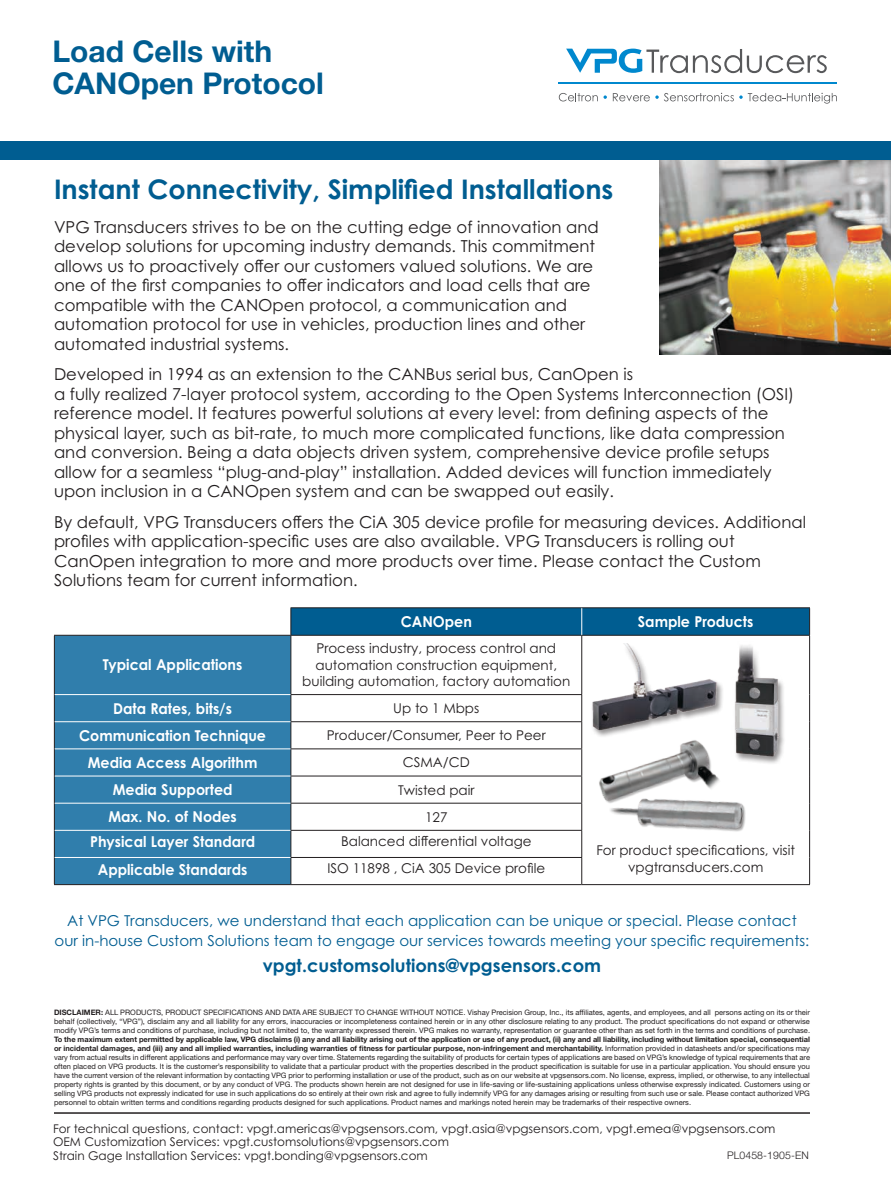
<style>
.page{position:relative;width:891px;height:1188px;background:#fff}
.page>*{position:absolute;margin:0;border:0;box-sizing:border-box;transform-origin:0 0}
.t1{font:700 30px/31.5px "Helvetica Neue LT Std";color:#005d91}
.t2{font:700 27px "Century Gothic Pro";color:#005d91}
.t3{font:700 18px "Century Gothic Pro";color:#005d91}
.t4{font:16.5px/19.5px "Century Gothic Pro";color:#231f20}
.t5{font:15px/19.5px "Century Gothic Pro";color:#005d91;text-align:center}
.t6{font:700 15px "Century Gothic Pro";color:#fff;scale:.95 1}
.t7{font:13.5px/16.5px "Century Gothic Pro";color:#231f20;text-align:center}
.t8{font:12px/13.5px "Century Gothic Pro";color:#231f20}
.t9{font:300 10.5px "Helvetica Neue LT Std";letter-spacing:.01em;color:#231f20}
.t10{font:7.5px/9px "Helvetica Neue LT Std";color:#231f20;text-align:justify}
.s1{font-weight:700}
</style>
<div class="page">
<img style="left:659px;top:160px;width:232px;height:194px">
<div style="left:0;top:141px;width:891px;height:19px;background:#005d91"></div>
<div style="left:55px;top:636px;width:236px;height:248px;background:#307eac"></div>
<hr style="left:291px;top:607px;width:291px;height:1px;background:#231f20">
<hr style="left:582px;top:607px;width:228px;height:1px;background:#231f20">
<hr style="left:54px;top:635px;width:237px;height:1px;background:#231f20">
<hr style="left:54px;top:636px;width:1px;height:59px;background:#231f20">
<hr style="left:291px;top:635px;width:291px;height:1px;background:#231f20">
<hr style="left:291px;top:636px;width:1px;height:58px;background:#231f20">
<hr style="left:582px;top:635px;width:228px;height:1px;background:#231f20">
<hr style="left:581px;top:636px;width:1px;height:58px;background:#231f20">
<hr style="left:809px;top:636px;width:1px;height:59px;background:#231f20">
<hr style="left:291px;top:694px;width:291px;height:1px;background:#231f20">
<hr style="left:291px;top:721px;width:291px;height:1px;background:#231f20">
<hr style="left:291px;top:749px;width:291px;height:1px;background:#231f20">
<hr style="left:291px;top:776px;width:291px;height:1px;background:#231f20">
<hr style="left:291px;top:803px;width:291px;height:1px;background:#231f20">
<hr style="left:291px;top:830px;width:291px;height:1px;background:#231f20">
<svg style="left:54px;top:695px;width:1px;height:189px"></svg>
<hr style="left:291px;top:857px;width:291px;height:1px;background:#231f20">
<svg style="left:291px;top:695px;width:1px;height:189px"></svg>
<svg style="left:581px;top:695px;width:1px;height:189px"></svg>
<svg style="left:809px;top:695px;width:1px;height:189px"></svg>
<hr style="left:54px;top:884px;width:237px;height:1px;background:#231f20">
<hr style="left:291px;top:884px;width:291px;height:1px;background:#231f20">
<hr style="left:582px;top:884px;width:228px;height:1px;background:#231f20">
<hr style="left:55px;top:694px;width:236px;height:1px;background:#fff">
<hr style="left:55px;top:721px;width:236px;height:1px;background:#fff">
<hr style="left:55px;top:749px;width:236px;height:1px;background:#fff">
<hr style="left:55px;top:776px;width:236px;height:1px;background:#fff">
<hr style="left:55px;top:803px;width:236px;height:1px;background:#fff">
<hr style="left:55px;top:830px;width:236px;height:1px;background:#fff">
<hr style="left:55px;top:857px;width:236px;height:1px;background:#fff">
<svg style="left:291px;top:608px;width:519px;height:27px;background:#015b8e"></svg>
<div style="left:733px;top:645px;width:53px;height:120px;background:#231f20;opacity:.5"></div>
<img style="left:733px;top:645px;width:49px;height:113px">
<div style="left:590px;top:643px;width:134px;height:96px;background:#231f20;opacity:.5"></div>
<img style="left:590px;top:644px;width:128px;height:87px">
<img style="left:590px;top:731px;width:165px;height:101px">
<svg style="left:566px;top:49px;width:261px;height:24px"></svg>
<svg style="left:559px;top:93px;width:39px;height:8px"></svg>
<svg style="left:604px;top:95px;width:3px;height:4px"></svg>
<svg style="left:613px;top:93px;width:224px;height:11px"></svg>
<hr style="left:559px;top:82px;width:278px;height:2px;background:#0088ce">
<hr style="left:54px;top:1112px;width:756px;height:2px;background:#231f20">
<h1 class="t1" style="left:52px;top:35px;width:273px">Load Cells with<br>CANOpen Protocol</h1>
<h2 class="t2" style="left:54px;top:173px;width:561px">Instant Connectivity, Simplified Installations</h2>
<p class="t4" style="left:54px;top:217px;width:546px">VPG Transducers strives to be on the cutting edge of innovation and develop solutions for upcoming industry demands. This commitment allows us to proactively offer our customers valued solutions. We are one of the first companies to offer indicators and load cells that are compatible with the CANOpen protocol, a communication and automation protocol for use in vehicles, production lines and other automated industrial systems.</p>
<p class="t4" style="left:54px;top:364px;width:742px">Developed in 1994 as an extension to the CANBus serial bus, CanOpen is<br>a fully realized 7-layer protocol system, according to the Open Systems Interconnection (OSI) reference model. It features powerful solutions at every level: from defining aspects of the physical layer, such as bit-rate, to much more complicated functions, like data compression and conversion. Being a data objects driven system, comprehensive device profile setups allow for a seamless “plug-and-play” installation. Added devices will function immediately upon inclusion in a CANOpen system and can be swapped out easily.</p>
<p class="t4" style="left:54px;top:512px;width:754px">By default, VPG Transducers offers the CiA 305 device profile for measuring devices. Additional profiles with application-specific uses are also available. VPG Transducers is rolling out CanOpen integration to more and more products over time. Please contact the Custom Solutions team for current information.</p>
<h3 class="t6" style="left:103px;top:656px;width:148px">Typical Applications</h3>
<h3 class="t6" style="left:401px;top:612px;width:76px">CANOpen</h3>
<h3 class="t6" style="left:638px;top:612px;width:123px">Sample Products</h3>
<h3 class="t7" style="left:302px;top:640px;width:270px">Process industry, process control and automation construction equipment, building automation, factory automation</h3>
<h3 class="t6" style="left:113px;top:699px;width:127px">Data Rates, bits/s</h3>
<h3 class="t7" style="left:393px;top:700px;width:88px">Up to 1 Mbps</h3>
<h3 class="t6" style="left:79px;top:726px;width:198px">Communication Technique</h3>
<h3 class="t7" style="left:327px;top:727px;width:220px">Producer/Consumer, Peer to Peer</h3>
<h3 class="t6" style="left:88px;top:753px;width:180px">Media Access Algorithm</h3>
<h3 class="t7" style="left:403px;top:754px;width:69px">CSMA/CD</h3>
<h3 class="t6" style="left:113px;top:780px;width:128px">Media Supported</h3>
<h3 class="t7" style="left:398px;top:781px;width:78px">Twisted pair</h3>
<h3 class="t6" style="left:108px;top:807px;width:137px">Max. No. of Nodes</h3>
<h3 class="t7" style="left:425px;top:808px;width:24px">127</h3>
<h3 class="t6" style="left:90px;top:833px;width:175px">Physical Layer Standard</h3>
<h3 class="t7" style="left:341px;top:833px;width:192px">Balanced differential voltage</h3>
<h3 class="t6" style="left:98px;top:860px;width:159px">Applicable Standards</h3>
<h3 class="t7" style="left:327px;top:860px;width:219px">ISO 11898 , CiA 305 Device profile</h3>
<h3 class="t7" style="left:596px;top:842px;width:200px">For product specifications, visit vpgtransducers.com</h3>
<h3 class="t5" style="left:55px;top:911px;width:756px">At VPG Transducers, we understand that each application can be unique or special. Please contact our in-house Custom Solutions team to engage our services towards meeting your specific requirements:</h3>
<h3 class="t3" style="left:263px;top:954px;width:340px">vpgt.customsolutions@vpgsensors.com</h3>
<p class="t10" style="left:54px;top:1007px;width:758px"><span class="s1">DISCLAIMER:</span> ALL PRODUCTS, PRODUCT SPECIFICATIONS AND DATA ARE SUBJECT TO CHANGE WITHOUT NOTICE. Vishay Precision Group, Inc., its affiliates, agents, and employees, and all persons acting on its or their behalf (collectively, “VPG”), disclaim any and all liability for any errors, inaccuracies or incompleteness contained herein or in any other disclosure relating to any product. The product specifications do not expand or otherwise modify VPG’s terms and conditions of purchase, including but not limited to, the warranty expressed therein. VPG makes no warranty, representation or guarantee other than as set forth in the terms and conditions of purchase.</p>
<p class="t10" style="left:54px;top:1034px;width:758px"><span class="s1">To the maximum extent permitted by applicable law, VPG disclaims (i) any and all liability arising out of the application or use of any product, (ii) any and all liability, including without limitation special, consequential or incidental damages, and (iii) any and all implied warranties, including warranties of fitness for particular purpose, non-infringement and merchantability.</span> Information provided in datasheets and/or specifications may vary from actual results in different applications and performance may vary over time. Statements regarding the suitability of products for certain types of applications are based on VPG’s knowledge of typical requirements that are often placed on VPG products. It is the customer’s responsibility to validate that a particular product with the properties described in the product specification is suitable for use in a particular application. You should ensure you have the current version of the relevant information by contacting VPG prior to performing installation or use of the product, such as on our website at vpgsensors.com. No license, express, implied, or otherwise, to any intellectual property rights is granted by this document, or by any conduct of VPG. The products shown herein are not designed for use in life-saving or life-sustaining applications unless otherwise expressly indicated. Customers using or selling VPG products not expressly indicated for use in such applications do so entirely at their own risk and agree to fully indemnify VPG for any damages arising or resulting from such use or sale. Please contact authorized VPG personnel to obtain written terms and conditions regarding products designed for such applications. Product names and markings noted herein may be trademarks of their respective owners.</p>
<p class="t8" style="left:53px;top:1121px;width:724px">For technical questions, contact: vpgt.americas@vpgsensors.com, vpgt.asia@vpgsensors.com, vpgt.emea@vpgsensors.com<br>OEM Customization Services: vpgt.customsolutions@vpgsensors.com<br>Strain Gage Installation Services: vpgt.bonding@vpgsensors.com</p>
<h3 class="t9" style="left:727px;top:1149px;width:83px">PL0458-1905-EN</h3>
</div>
